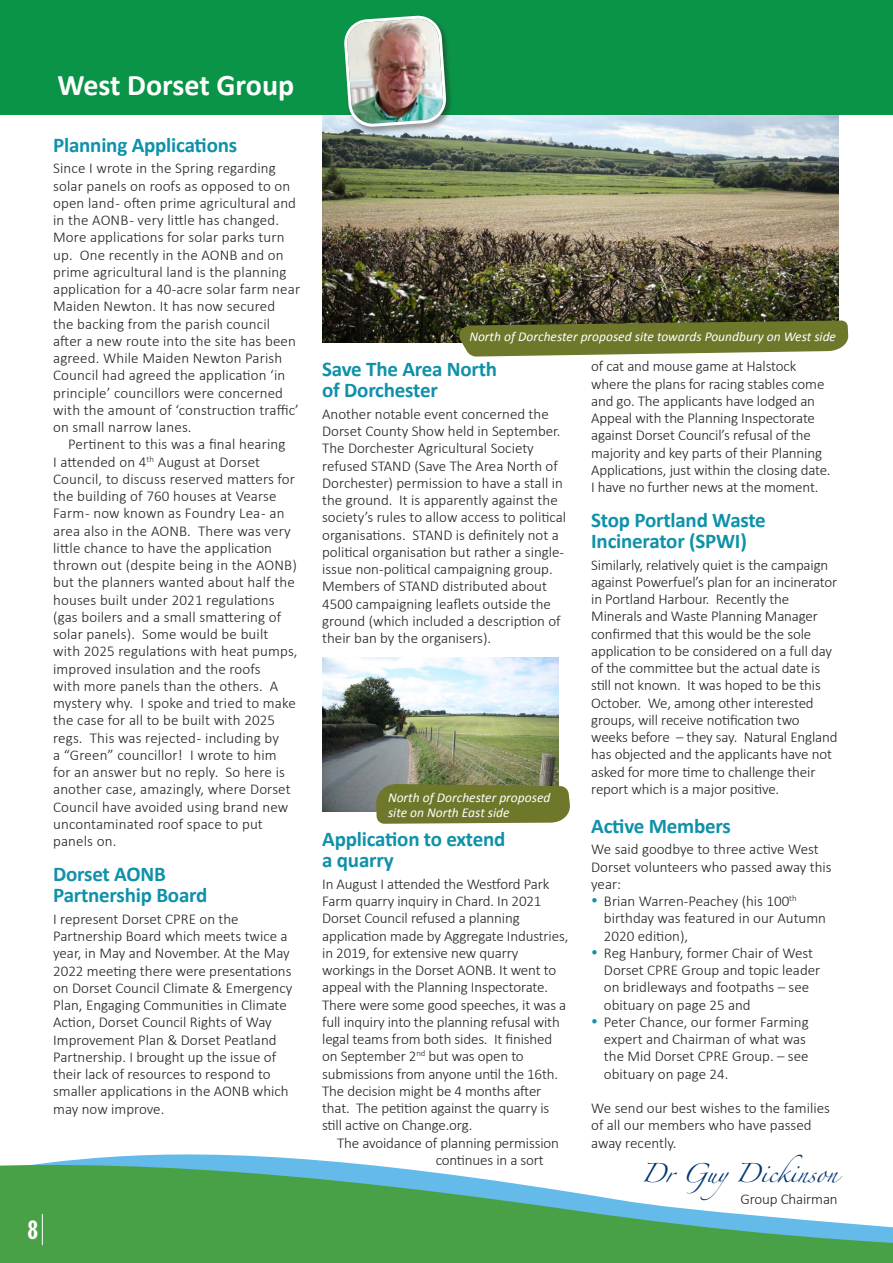
<style>
.page{position:relative;width:893px;height:1263px;background:#fff}
.page>*{position:absolute;margin:0;border:0;box-sizing:border-box;transform-origin:0 0}
.t1{font:700 30px "Calibri";color:#fff}
.t2{font:25.5px "Rockwell SB Bol Con";color:#fff}
.t3{font:700 21px/21.6px "Calibri";letter-spacing:-.01em;color:#0f91a9}
.Body{font:17.25px "Zapfino";letter-spacing:-.01em;color:#013673}
.Body_A_wrd_2{font:300 15px/17.2px "Calibri";color:#231f20}
.Body-2{font:300 15px "Calibri";letter-spacing:-.01em;color:#231f20}
.Body_A_wrd_2-2{font:italic 13.5px/15px "Calibri";color:#fff}
.s1{color:#0f91a9}
</style>
<div class="page">
<img style="left:322px;top:657px;width:236px;height:154px">
<img style="left:322px;top:115px;width:517px;height:228px">
<svg style="left:0;top:1154px;width:841px;height:109px;fill:#49a14b"></svg>
<svg style="left:201px;top:1223px;width:692px;height:40px;background:#4ca355"></svg>
<div style="left:0;top:0;width:893px;height:115px;background:#0a9447"></div>
<div style="left:342px;top:14px;width:111px;height:120px;background:#231f20;opacity:.45"></div>
<img style="left:345px;top:16px;width:100px;height:110px">
<svg style="left:456px;top:320px;width:393px;height:37px;background:#787e3f"></svg>
<svg style="left:376px;top:784px;width:194px;height:40px;background:#757c35"></svg>
<hr style="left:42px;top:1214px;width:1px;height:31px;background:#fff">
<p class="t1" style="left:57px;top:64px;width:238px">West Dorset Group</p>
<p class="t3" style="left:53px;top:133px;width:186px">Planning Applications</p>
<p class="Body_A_wrd_2" style="left:53px;top:160px;width:249px">Since I wrote in the Spring regarding solar panels on roofs as opposed to on open land - often prime agricultural and in the AONB - very little has changed.<br>More applications for solar parks turn up. One recently in the AONB and on prime agricultural land is the planning application for a 40-acre solar farm near Maiden Newton. It has now secured<br>the backing from the parish council after a new route into the site has been agreed. While Maiden Newton Parish Council had agreed the application ‘in principle’ councillors were concerned with the amount of ‘construction traffic’ on small narrow lanes.</p>
<p class="Body_A_wrd_2" style="left:53px;top:436px;width:246px;text-indent:15px">Pertinent to this was a final hearing<br>I attended on 4<sup>th</sup> August at Dorset Council, to discuss reserved matters for the building of 760 houses at Vearse Farm - now known as Foundry Lea - an area also in the AONB. There was very little chance to have the application thrown out (despite being in the AONB) but the planners wanted about half the houses built under 2021 regulations (gas boilers and a small smattering of solar panels). Some would be built with 2025 regulations with heat pumps, improved insulation and the roofs<br>with more panels than the others. A mystery why. I spoke and tried to make the case for all to be built with 2025 regs. This was rejected - including by<br>a “Green” councillor! I wrote to him for an answer but no reply. So here is another case, amazingly, where Dorset Council have avoided using brand new uncontaminated roof space to put panels on.</p>
<p class="t3" style="left:53px;top:862px;width:156px">Dorset AONB<br>Partnership Board</p>
<p class="Body_A_wrd_2" style="left:53px;top:910px;width:241px">I represent Dorset CPRE on the Partnership Board which meets twice a year, in May and November. At the May 2022 meeting there were presentations on Dorset Council Climate &amp; Emergency Plan, Engaging Communities in Climate Action, Dorset Council Rights of Way Improvement Plan &amp; Dorset Peatland Partnership. I brought up the issue of their lack of resources to respond to smaller applications in the AONB which may now improve.</p>
<h2 class="t2" style="left:28px;top:1215px;width:12px">8</h2>
<p class="Body_A_wrd_2-2" style="left:469px;top:328px;width:368px">North of Dorchester proposed site towards Poundbury on West side</p>
<p class="t3" style="left:322px;top:357px;width:177px">Save The Area North of Dorchester</p>
<p class="Body_A_wrd_2" style="left:322px;top:405px;width:245px">Another notable event concerned the Dorset County Show held in September.<br>The Dorchester Agricultural Society refused STAND (Save The Area North of Dorchester) permission to have a stall in the ground. It is apparently against the society’s rules to allow access to political organisations. STAND is definitely not a political organisation but rather a single&shy;issue non-political campaigning group.<br>Members of STAND distributed about 4500 campaigning leaflets outside the ground (which included a description of their ban by the organisers).</p>
<p class="Body_A_wrd_2-2" style="left:388px;top:790px;width:164px">North of Dorchester proposed site on North East side</p>
<p class="t3" style="left:322px;top:827px;width:185px">Application to extend a quarry</p>
<p class="Body_A_wrd_2" style="left:322px;top:875px;width:248px">In August I attended the Westford Park Farm quarry inquiry in Chard. In 2021<br>Dorset Council refused a planning application made by Aggregate Industries, in 2019, for extensive new quarry workings in the Dorset AONB. It went to appeal with the Planning Inspectorate.<br>There were some good speeches, it was a full inquiry into the planning refusal with legal teams from both sides. It finished on September 2<sup>nd</sup> but was open to submissions from anyone until the 16th.<br>The decision might be 4 months after that. The petition against the quarry is still active on Change.org.</p>
<p class="Body_A_wrd_2" style="left:436px;top:1134px;width:125px;text-indent:-98px">The avoidance of planning permission continues in a sort</p>
<p class="Body_A_wrd_2" style="left:591px;top:357px;width:241px">of cat and mouse game at Halstock where the plans for racing stables come and go. The applicants have lodged an Appeal with the Planning Inspectorate against Dorset Council’s refusal of the majority and key parts of their Planning Applications, just within the closing date.<br>I have no further news at the moment.</p>
<p class="t3" style="left:591px;top:508px;width:176px">Stop Portland Waste<br>Incinerator (SPWI)</p>
<p class="Body_A_wrd_2" style="left:591px;top:556px;width:248px">Similarly, relatively quiet is the campaign against Powerfuel’s plan for an incinerator in Portland Harbour. Recently the Minerals and Waste Planning Manager confirmed that this would be the sole application to be considered on a full day of the committee but the actual date is still not known. It was hoped to be this October. We, among other interested groups, will receive notification two weeks before – they say. Natural England has objected and the applicants have not asked for more time to challenge their report which is a major positive.</p>
<p class="t3" style="left:591px;top:814px;width:141px">Active Members</p>
<p class="Body_A_wrd_2" style="left:591px;top:840px;width:242px">We said goodbye to three active West<br>Dorset volunteers who passed away this year:</p>
<p class="Body_A_wrd_2" style="left:604px;top:892px;width:224px;text-indent:-13px"><span class="s1">•</span> Brian Warren-Peachey (his 100<sup>th </sup>birthday was featured in our Autumn<br>2020 edition),</p>
<p class="Body_A_wrd_2" style="left:604px;top:944px;width:218px;text-indent:-13px"><span class="s1">•</span> Reg Hanbury, former Chair of West<br>Dorset CPRE Group and topic leader on bridleways and footpaths – see obituary on page 25 and</p>
<p class="Body_A_wrd_2" style="left:604px;top:1013px;width:206px;text-indent:-13px"><span class="s1">•</span> Peter Chance, our former Farming expert and Chairman of what was the Mid Dorset CPRE Group. – see obituary on page 24.</p>
<p class="Body_A_wrd_2" style="left:591px;top:1099px;width:240px">We send our best wishes to the families of all our members who have passed away recently.</p>
<p class="Body" style="left:641px;top:1166px;width:198px">Dr GuyDickinson</p>
<p class="Body-2" style="left:740px;top:1189px;width:99px">Group Chairman</p>
</div>
